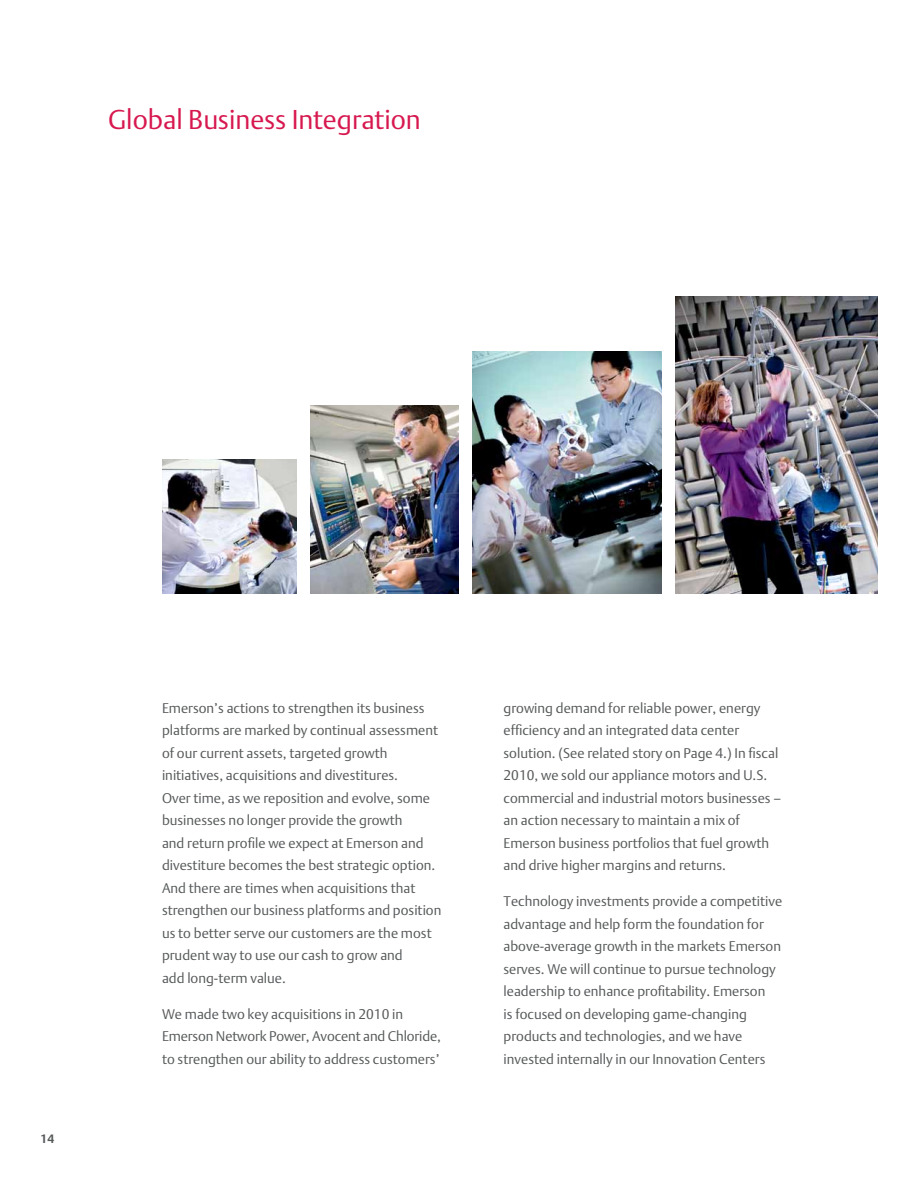
<style>
.page{position:relative;width:918px;height:1188px;background:#fff}
.page>*{position:absolute;margin:0;border:0;box-sizing:border-box;transform-origin:0 0}
.t1{font:300 27px "DTL Argo T";color:#d7184f}
.t2{font:300 13.8px/22.5px "DTL Argo T";color:#56595a}
.t3{font:700 12px "DTL Argo T";color:#56595a}
</style>
<div class="page">
<img style="left:162px;top:459px;width:135px;height:135px">
<img style="left:675px;top:296px;width:203px;height:298px">
<img style="left:472px;top:351px;width:190px;height:243px">
<img style="left:310px;top:405px;width:149px;height:189px">
<h1 class="t1" style="left:108px;top:103px;width:314px">Global Business Integration</h1>
<p class="t3" style="left:41px;top:1132px;width:15px">14</p>
<p class="t2" style="left:162px;top:697px;width:281px">Emerson’s actions to strengthen its business platforms are marked by continual assessment of our current assets, targeted growth initiatives, acquisitions and divestitures.<br>Over time, as we reposition and evolve, some businesses no longer provide the growth<br>and return profile we expect at Emerson and divestiture becomes the best strategic option.<br>And there are times when acquisitions that strengthen our business platforms and position us to better serve our customers are the most prudent way to use our cash to grow and<br>add long-term value.</p>
<p class="t2" style="left:162px;top:1003px;width:281px">We made two key acquisitions in 2010 in<br>Emerson Network Power, Avocent and Chloride, to strengthen our ability to address customers’</p>
<p class="t2" style="left:504px;top:696px;width:279px">growing demand for reliable power, energy efficiency and an integrated data center solution. (See related story on Page 4.) In fiscal 2010, we sold our appliance motors and U.S. commercial and industrial motors businesses – an action necessary to maintain a mix of Emerson business portfolios that fuel growth and drive higher margins and returns.</p>
<p class="t2" style="left:504px;top:890px;width:280px">Technology investments provide a competitive advantage and help form the foundation for above-average growth in the markets Emerson serves. We will continue to pursue technology leadership to enhance profitability. Emerson<br>is focused on developing game-changing products and technologies, and we have invested internally in our Innovation Centers</p>
</div>
